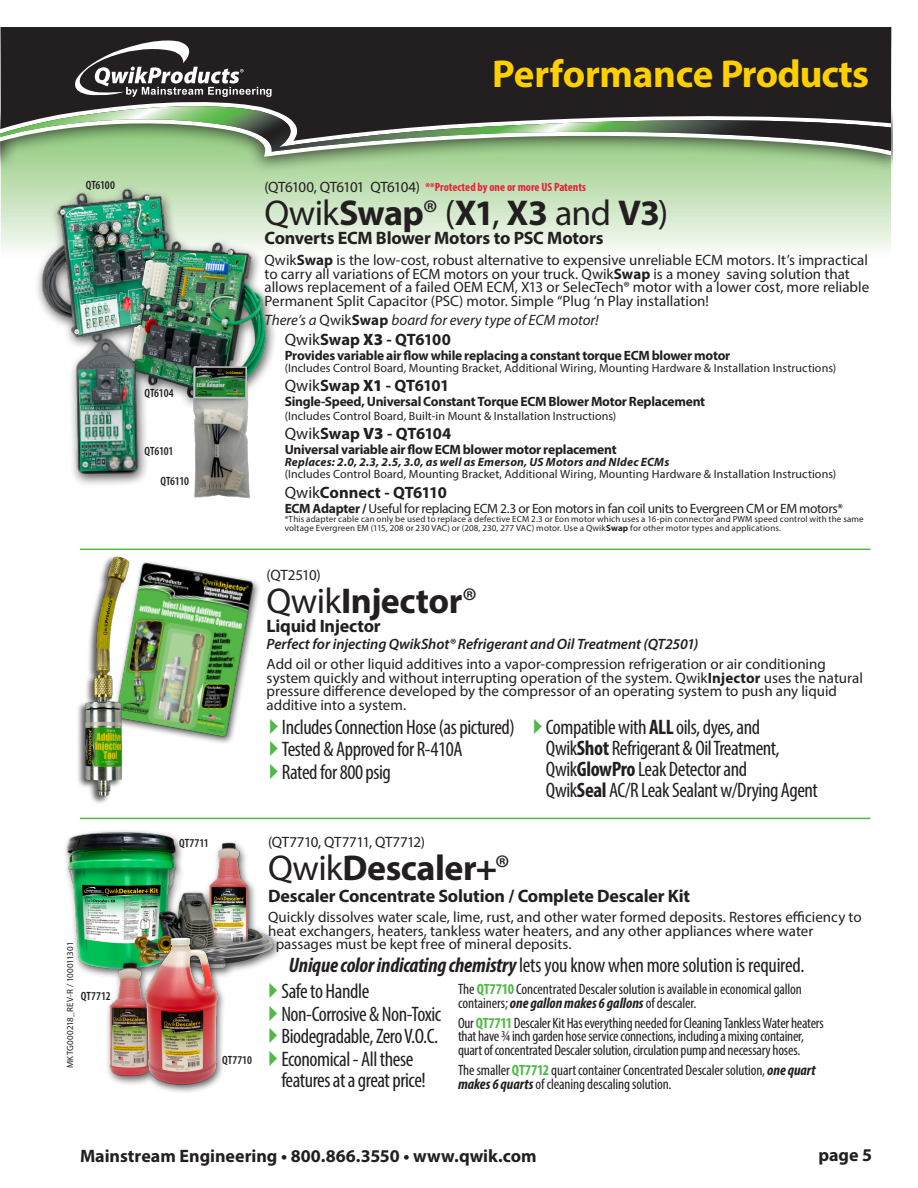
<style>
.page{position:relative;width:918px;height:1188px;background:#fff}
.page>*{position:absolute;margin:0;border:0;box-sizing:border-box;transform-origin:0 0}
.t1{font:700 39px "Myriad Pro";letter-spacing:-.01em;color:#ffd000}
.t2{font:700 36px "Myriad Pro";letter-spacing:-.015em;color:#231f20}
.t3{font:36px "Myriad Pro";letter-spacing:-.02em;color:#231f20}
.t4{font:condensed 21px/21px "Myriad Pro";letter-spacing:-.02em;color:#231f20}
.Plain_Text_wrd_1{font:700 18px "Myriad Pro";letter-spacing:-.01em;color:#231f20}
.t5{font:700 16.5px "Myriad Pro";letter-spacing:-.015em;color:#231f20}
.t6{font:15px/13.5px "Myriad Pro";color:#231f20}
.t7{font:condensed 15px/13.5px "Myriad Pro";letter-spacing:-.01em;color:#231f20}
.t8{font:italic 600 15px "Myriad Pro";letter-spacing:-.005em;color:#231f20}
.t9{font:italic 15px "Myriad Pro";color:#231f20}
.t10{font:15px "Myriad Pro";letter-spacing:-.025em;color:#231f20}
.t11{font:15px "Myriad Pro";letter-spacing:-.05em;color:#231f20}
.t12{font:700 13.5px "Myriad Pro";letter-spacing:-.02em;color:#231f20}
.t13{font:13.5px "Myriad Pro";letter-spacing:-.03em;color:#231f20}
.t14{font:12px/12px "Myriad Pro";letter-spacing:.005em;color:#231f20}
.t15{font:600 condensed 12px "Myriad Pro";color:#231f20}
.t16{font:700 condensed 12px "Myriad Pro";color:#e52038}
.t17{font:9px/9px "Myriad Pro";letter-spacing:.015em;color:#231f20}
.s1{font-weight:700}
.s2{font-style:normal}
.s3{font-weight:700;font-style:normal}
.s4{font-weight:400}
.s5{font-weight:900}
.s6{font-weight:700;font-style:italic}
.s7{font-weight:700;color:#51b948}
</style>
<div class="page">
<svg style="left:1px;top:174px;width:890px;height:75px;background:#d2e8c9"></svg>
<div style="left:0;top:84px;width:908px;height:90px;background:#231f20;opacity:.75"></div>
<svg style="left:0;top:152px;width:891px;height:5px;background:#9cc68c"></svg>
<svg style="left:0;top:27px;width:891px;height:125px;background:#494d44"></svg>
<div style="left:893px;top:14px;width:23px;height:244px;background:#fff"></div>
<div style="left:112px;top:559px;width:149px;height:186px;background:#231f20;opacity:.75"></div>
<img style="left:133px;top:561px;width:123px;height:179px">
<div style="left:34px;top:183px;width:151px;height:173px;background:#231f20;opacity:.75"></div>
<img style="left:40px;top:187px;width:135px;height:157px">
<div style="left:121px;top:236px;width:156px;height:174px;background:#231f20;opacity:.75"></div>
<img style="left:127px;top:241px;width:141px;height:159px">
<div style="left:69px;top:333px;width:81px;height:155px;background:#231f20;opacity:.75"></div>
<img style="left:74px;top:337px;width:65px;height:139px">
<div style="left:76px;top:555px;width:54px;height:250px;background:#231f20;opacity:.75"></div>
<img style="left:83px;top:555px;width:50px;height:247px">
<div style="left:62px;top:829px;width:220px;height:151px;background:#231f20;opacity:.75"></div>
<img style="left:67px;top:833px;width:208px;height:137px">
<div style="left:105px;top:959px;width:54px;height:127px;background:#231f20;opacity:.75"></div>
<img style="left:110px;top:962px;width:30px;height:115px">
<div style="left:140px;top:933px;width:86px;height:161px;background:#231f20;opacity:.75"></div>
<img style="left:145px;top:936px;width:74px;height:150px">
<hr style="left:80px;top:549px;width:790px;height:1px;background:#51b948">
<hr style="left:80px;top:818px;width:790px;height:1px;background:#51b948">
<img style="left:190px;top:366px;width:62px;height:132px">
<p class="t1" style="left:492px;top:48px;width:378px">Performance Products</p>
<p class="t15" style="left:86px;top:179px;width:31px">QT6100</p>
<p class="t17" style="left:66px;top:1068px;width:128px;rotate:-90deg">MKTG000218_REV-R / 100011301</p>
<p class="t15" style="left:81px;top:989px;width:31px">QT7712</p>
<p class="t15" style="left:144px;top:387px;width:31px">QT6104</p>
<p class="t15" style="left:145px;top:444px;width:30px">QT6101</p>
<p class="t15" style="left:160px;top:474px;width:30px">QT6110</p>
<p class="t15" style="left:179px;top:837px;width:31px">QT7711</p>
<p class="t11" style="left:265px;top:177px;width:157px">(QT6100, QT6101 QT6104)</p>
<p class="t3" style="left:265px;top:190px;width:405px">Qwik<span class="s1">Swap</span>® (<span class="s1">X1</span>, <span class="s1">X3</span> and <span class="s1">V3</span>)</p>
<p class="Plain_Text_wrd_1" style="left:265px;top:226px;width:341px">Converts ECM Blower Motors to PSC Motors</p>
<p class="t6" style="left:265px;top:253px;width:606px">Qwik<span class="s1">Swap</span> is the low-cost, robust alternative to expensive unreliable ECM motors. It’s impractical to carry all variations of ECM motors on your truck. Qwik<span class="s1">Swap</span> is a money saving solution that allows replacement of a failed OEM ECM, X13 or SelecTech® motor with a lower cost, more reliable Permanent Split Capacitor (PSC) motor. Simple “Plug ‘n Play installation!</p>
<p class="t9" style="left:265px;top:311px;width:336px">There’s a <span class="s2">Qwik</span><span class="s3">Swap</span> board for every type of ECM motor!</p>
<p class="t5" style="left:285px;top:328px;width:168px"><span class="s4">Qwik</span>Swap <span class="s5">X3</span> - QT6100</p>
<p class="t12" style="left:285px;top:346px;width:447px">Provides variable air flow while replacing a constant torque ECM blower motor</p>
<p class="t14" style="left:285px;top:362px;width:553px">(Includes Control Board, Mounting Bracket, Additional Wiring, Mounting Hardware &amp; Installation Instructions)</p>
<p class="t5" style="left:285px;top:375px;width:166px"><span class="s4">Qwik</span>Swap <span class="s5">X1</span> - QT6101</p>
<p class="t12" style="left:285px;top:393px;width:422px">Single-Speed, Universal Constant Torque ECM Blower Motor Replacement</p>
<p class="t14" style="left:285px;top:410px;width:333px">(Includes Control Board, Built-in Mount &amp; Installation Instructions)</p>
<p class="t5" style="left:285px;top:423px;width:168px"><span class="s4">Qwik</span>Swap <span class="s5">V3</span> - QT6104</p>
<p class="t12" style="left:285px;top:441px;width:333px">Universal variable air flow ECM blower motor replacement</p>
<p class="t14" style="left:285px;top:456px;width:553px"><span class="s6">Replaces: 2.0, 2.3, 2.5, 3.0, as well as Emerson, US Motors and NIdec ECMs<br></span>(Includes Control Board, Mounting Bracket, Additional Wiring, Mounting Hardware &amp; Installation Instructions)</p>
<p class="t5" style="left:285px;top:481px;width:164px"><span class="s4">Qwik</span>Connect - QT6110</p>
<p class="t13" style="left:285px;top:500px;width:560px"><span class="s1">ECM Adapter /</span> Useful for replacing ECM 2.3 or Eon motors in fan coil units to Evergreen CM or EM motors*</p>
<p class="t17" style="left:285px;top:514px;width:581px">*This adapter cable can only be used to replace a defective ECM 2.3 or Eon motor which uses a 16-pin connector and PWM speed control with the same voltage Evergreen EM (115, 208 or 230 VAC) or (208, 230, 277 VAC) motor. Use a Qwik<span class="s1">Swap</span> for other motor types and applications.</p>
<p class="t16" style="left:425px;top:179px;width:162px">**Protected by one or more US Patents</p>
<p class="t15" style="left:222px;top:1054px;width:31px">QT7710</p>
<p class="t6" style="left:267px;top:568px;width:56px">(QT2510)</p>
<p class="t2" style="left:267px;top:577px;width:212px"><span class="s4">Qwik</span>Injector<span class="s4">®</span></p>
<p class="Plain_Text_wrd_1" style="left:267px;top:615px;width:116px">Liquid Injector</p>
<p class="t8" style="left:267px;top:634px;width:433px">Perfect for injecting QwikShot® Refrigerant and Oil Treatment (QT2501)</p>
<p class="t6" style="left:267px;top:657px;width:598px">Add oil or other liquid additives into a vapor-compression refrigeration or air conditioning system quickly and without interrupting operation of the system. Qwik<span class="s1">Injector</span> uses the natural pressure difference developed by the compressor of an operating system to push any liquid additive into a system.</p>
<p class="t4" style="left:282px;top:716px;width:234px">Includes Connection Hose (as pictured)</p>
<p class="t4" style="left:282px;top:739px;width:182px">Tested &amp; Approved for R-410A</p>
<p class="t4" style="left:282px;top:761px;width:111px">Rated for 800 psig</p>
<p class="t4" style="left:546px;top:716px;width:273px">Compatible with <span class="s1">ALL</span> oils, dyes, and Qwik<span class="s1">Shot</span> Refrigerant &amp; Oil Treatment, Qwik<span class="s1">GlowPro</span> Leak Detector and<br>Qwik<span class="s1">Seal</span> AC/R Leak Sealant w/Drying Agent</p>
<p class="t10" style="left:268px;top:833px;width:158px">(QT7710, QT7711, QT7712)</p>
<p class="t2" style="left:268px;top:845px;width:243px"><span class="s4">Qwik</span>Descaler+<span class="s4">®</span></p>
<p class="Plain_Text_wrd_1" style="left:268px;top:884px;width:424px">Descaler Concentrate Solution / Complete Descaler Kit</p>
<p class="t6" style="left:268px;top:910px;width:595px">Quickly dissolves water scale, lime, rust, and other water formed deposits. Restores efficiency to</p>
<p class="t6" style="left:268px;top:924px;width:547px">heat exchangers, heaters, tankless water heaters, and any other appliances where water</p>
<p class="t6" style="left:276px;top:937px;width:298px">passages must be kept free of mineral deposits.</p>
<p class="t4" style="left:289px;top:954px;width:517px"><span class="s6">Unique color indicating chemistry</span> lets you know when more solution is required.</p>
<p class="t4" style="left:281px;top:981px;width:89px">Safe to Handle</p>
<p class="t4" style="left:281px;top:1003px;width:161px">Non-Corrosive &amp; Non-Toxic</p>
<p class="t4" style="left:281px;top:1026px;width:158px">Biodegradable, Zero V.O.C.</p>
<p class="t4" style="left:281px;top:1048px;width:146px">Economical - All these features at a great price!</p>
<p class="t7" style="left:458px;top:982px;width:346px">The <span class="s7">QT7710</span> Concentrated Descaler solution is available in economical gallon containers; <span class="s6">one gallon makes 6 gallons</span> of descaler.</p>
<p class="t7" style="left:458px;top:1016px;width:367px">Our <span class="s7">QT7711</span> Descaler Kit Has everything needed for Cleaning Tankless Water heaters that have ¾ inch garden hose service connections, including a mixing container, quart of concentrated Descaler solution, circulation pump and necessary hoses.</p>
<p class="t7" style="left:458px;top:1063px;width:359px">The smaller <span class="s7">QT7712</span> quart container Concentrated Descaler solution, <span class="s6">one quart makes 6 quarts</span> of cleaning descaling solution.</p>
<p class="Plain_Text_wrd_1" style="left:80px;top:1144px;width:458px">Mainstream Engineering • 800.866.3550 • www.qwik.com</p>
<p class="Plain_Text_wrd_1" style="left:818px;top:1143px;width:55px">page 5</p>
</div>
